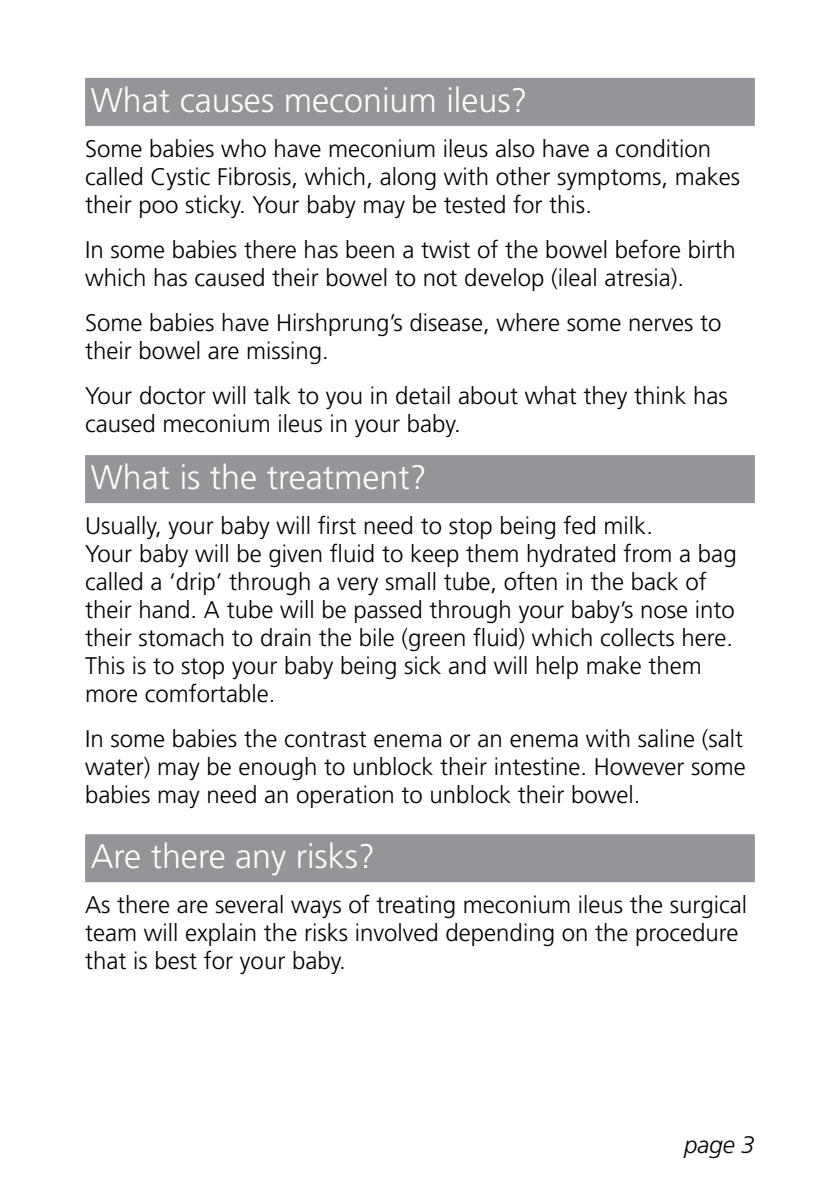
<style>
.page{position:relative;width:840px;height:1191px;background:#fff}
.page>*{position:absolute;margin:0;border:0;box-sizing:border-box;transform-origin:0 0}
.t1{font:300 34px "Frutiger";color:#fff}
.t2{font:300 24px/28px "Frutiger";color:#000}
.t3{font:italic 300 24px "Frutiger";color:#000}
</style>
<div class="page">
<div style="left:85px;top:78px;width:669px;height:48px;background:#939598"></div>
<div style="left:85px;top:455px;width:669px;height:48px;background:#939598"></div>
<div style="left:85px;top:834px;width:669px;height:48px;background:#939598"></div>
<h1 class="t1" style="left:91px;top:81px;width:438px">What causes meconium ileus?</h1>
<p class="t2" style="left:85px;top:134px;width:656px">Some babies who have meconium ileus also have a condition called Cystic Fibrosis, which, along with other symptoms, makes their poo sticky. Your baby may be tested for this.</p>
<p class="t2" style="left:85px;top:235px;width:651px">In some babies there has been a twist of the bowel before birth which has caused their bowel to not develop (ileal atresia).</p>
<p class="t2" style="left:85px;top:308px;width:637px">Some babies have Hirshprung’s disease, where some nerves to their bowel are missing.</p>
<p class="t2" style="left:85px;top:381px;width:643px">Your doctor will talk to you in detail about what they think has caused meconium ileus in your baby.</p>
<h1 class="t1" style="left:91px;top:458px;width:337px">What is the treatment?</h1>
<p class="t2" style="left:85px;top:511px;width:652px">Usually, your baby will first need to stop being fed milk.<br>Your baby will be given fluid to keep them hydrated from a bag called a ‘drip’ through a very small tube, often in the back of their hand. A tube will be passed through your baby’s nose into their stomach to drain the bile (green fluid) which collects here.<br>This is to stop your baby being sick and will help make them more comfortable.</p>
<p class="t2" style="left:85px;top:724px;width:662px;text-align:justify">In some babies the contrast enema or an enema with saline (salt water) may be enough to unblock their intestine. However some babies may need an operation to unblock their bowel.</p>
<h1 class="t1" style="left:91px;top:837px;width:286px">Are there any risks?</h1>
<p class="t2" style="left:85px;top:890px;width:663px">As there are several ways of treating meconium ileus the surgical team will explain the risks involved depending on the procedure that is best for your baby.</p>
<p class="t3" style="left:683px;top:1131px;width:72px">page 3</p>
</div>
